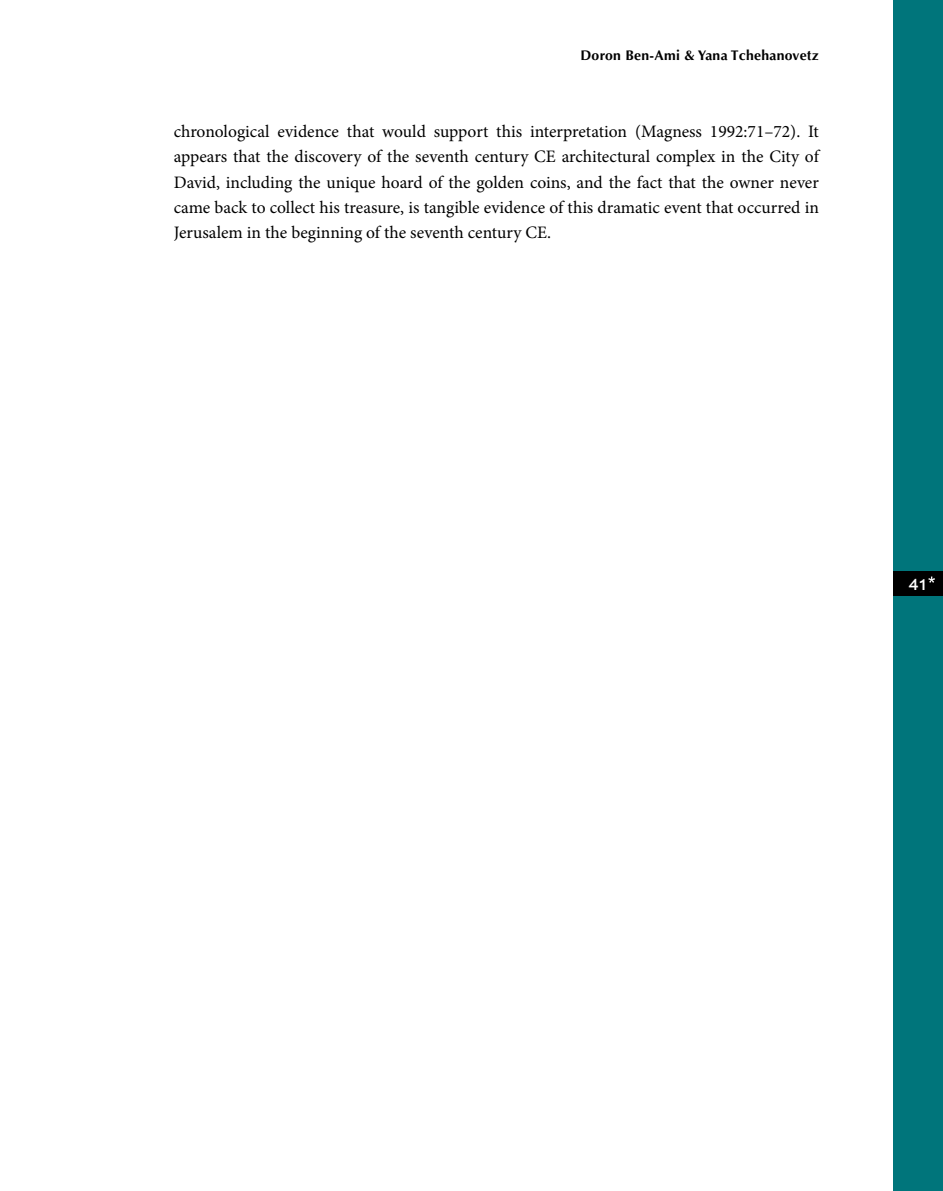
<style>
.page{position:relative;width:943px;height:1191px;background:#fff}
.page>*{position:absolute;margin:0;border:0;box-sizing:border-box;transform-origin:0 0}
.t1{font:21px "Arial Hebrew";color:#fff}
.t2{font:17.5px/25.4px "Minion Pro";color:#000;text-align:justify}
.t3{font:700 14px "Optima";letter-spacing:.02em;color:#000}
</style>
<div class="page">
<div style="left:893px;top:0;width:50px;height:1191px;background:#00757b"></div>
<div style="left:893px;top:570px;width:50px;height:25px;background:#000"></div>
<svg style="left:928px;top:576px;width:7px;height:7px"></svg>
<p class="t3" style="left:580px;top:47px;width:240px">Doron Ben-Ami &amp; Yana Tchehanovetz</p>
<p class="t2" style="left:174px;top:119px;width:646px">chronological evidence that would support this interpretation (Magness 1992:71–72). It appears that the discovery of the seventh century CE architectural complex in the City of David, including the unique hoard of the golden coins, and the fact that the owner never came back to collect his treasure, is tangible evidence of this dramatic event that occurred in Jerusalem in the beginning of the seventh century CE.</p>
<p class="t1" style="left:908px;top:574px;width:21px">41</p>
</div>
